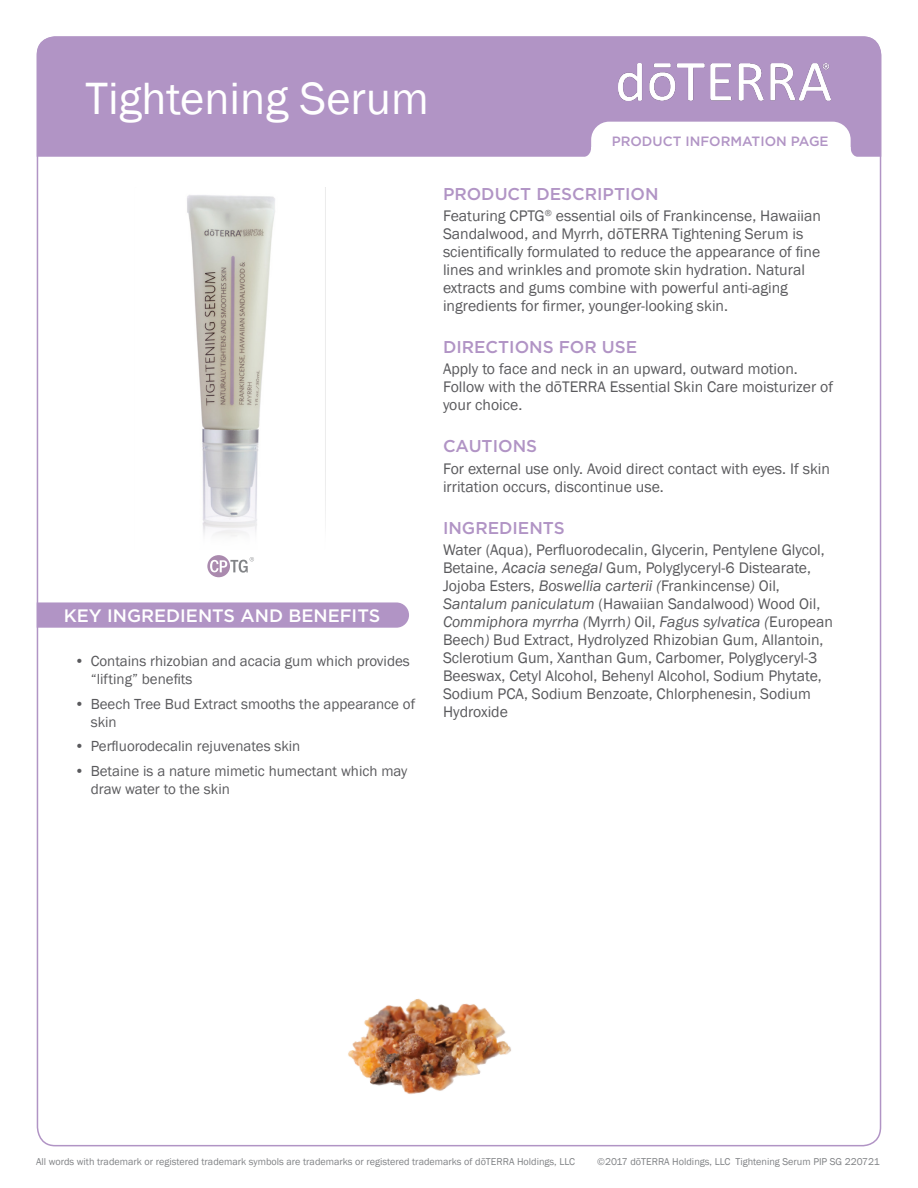
<style>
.page{position:relative;width:918px;height:1188px;background:#fff}
.page>*{position:absolute;margin:0;border:0;box-sizing:border-box;transform-origin:0 0}
.Main_H1{font:46.5px "Franklin Gothic";color:#fff}
.t1{font:500 18px "Gotham";color:#fff}
.Purple_Headers{font:500 17.1px "Gotham";color:#b194c5}
.Body{font:15.75px/18px "Franklin Gothic";color:#5a5a5d}
.t2{font:15px/18px "Franklin Gothic";color:#5a5a5d}
.t3{font:500 13.5px "Gotham";color:#b194c5}
.t4{font:10.2px "Franklin Gothic";color:#808285}
.s1{font-style:italic}
</style>
<div class="page">
<div style="left:37px;top:36px;width:844px;height:121px;background:#b194c5"></div>
<svg style="left:581px;top:122px;width:280px;height:35px"></svg>
<img style="left:187px;top:187px;width:139px;height:349px">
<svg style="left:37px;top:602px;width:372px;height:26px;background:#b397c7"></svg>
<img style="left:348px;top:998px;width:163px;height:96px">
<div style="left:570px;top:56px;width:269px;height:58px;background:#b194c5"></div>
<img style="left:619px;top:63px;width:212px;height:38px">
<svg style="left:207px;top:555px;width:47px;height:22px"></svg>
<p class="Main_H1" style="left:85px;top:70px;width:345px">Tightening Serum</p>
<p class="t1" style="left:64px;top:604px;width:318px">KEY INGREDIENTS AND BENEFITS</p>
<p class="t2" style="left:91px;top:652px;width:321px;text-indent:-16px">• Contains rhizobian and acacia gum which provides “lifting” benefits</p>
<p class="t2" style="left:91px;top:695px;width:326px;text-indent:-16px">• Beech Tree Bud Extract smooths the appearance of skin</p>
<p class="t2" style="left:75px;top:738px;width:227px">• Perfluorodecalin rejuvenates skin</p>
<p class="t2" style="left:91px;top:763px;width:318px;text-indent:-16px">• Betaine is a nature mimetic humectant which may draw water to the skin</p>
<p class="t3" style="left:612px;top:132px;width:218px">PRODUCT INFORMATION PAGE</p>
<p class="Purple_Headers" style="left:443px;top:182px;width:217px">PRODUCT DESCRIPTION</p>
<p class="Body" style="left:443px;top:207px;width:380px">Featuring CPTG<sup>®</sup> essential oils of Frankincense, Hawaiian Sandalwood, and Myrrh, dōTERRA Tightening Serum is scientifically formulated to reduce the appearance of fine lines and wrinkles and promote skin hydration. Natural extracts and gums combine with powerful anti-aging ingredients for firmer, younger-looking skin.</p>
<p class="Purple_Headers" style="left:443px;top:336px;width:196px">DIRECTIONS FOR USE</p>
<p class="Body" style="left:443px;top:360px;width:392px">Apply to face and neck in an upward, outward motion.<br>Follow with the dōTERRA Essential Skin Care moisturizer of your choice.</p>
<p class="Purple_Headers" style="left:443px;top:435px;width:96px">CAUTIONS</p>
<p class="Body" style="left:443px;top:460px;width:389px">For external use only. Avoid direct contact with eyes. If skin irritation occurs, discontinue use.</p>
<p class="Purple_Headers" style="left:443px;top:517px;width:123px">INGREDIENTS</p>
<p class="Body" style="left:443px;top:541px;width:391px">Water (Aqua), Perfluorodecalin, Glycerin, Pentylene Glycol, Betaine, <span class="s1">Acacia senegal</span> Gum, Polyglyceryl-6 Distearate, Jojoba Esters, <span class="s1">Boswellia carterii (</span>Frankincense<span class="s1">)</span> Oil, <span class="s1">Santalum paniculatum</span> (Hawaiian Sandalwood) Wood Oil, <span class="s1">Commiphora myrrha (</span>Myrrh<span class="s1">)</span> Oil, <span class="s1">Fagus sylvatica (</span>European Beech<span class="s1">)</span> Bud Extract, Hydrolyzed Rhizobian Gum, Allantoin, Sclerotium Gum, Xanthan Gum, Carbomer, Polyglyceryl-3<br>Beeswax, Cetyl Alcohol, Behenyl Alcohol, Sodium Phytate, Sodium PCA, Sodium Benzoate, Chlorphenesin, Sodium Hydroxide</p>
<p class="t4" style="left:36px;top:1155px;width:540px">All words with trademark or registered trademark symbols are trademarks or registered trademarks of dōTERRA Holdings, LLC</p>
<p class="t4" style="left:597px;top:1155px;width:284px">©2017 dōTERRA Holdings, LLC Tightening Serum PIP SG 220721</p>
</div>
